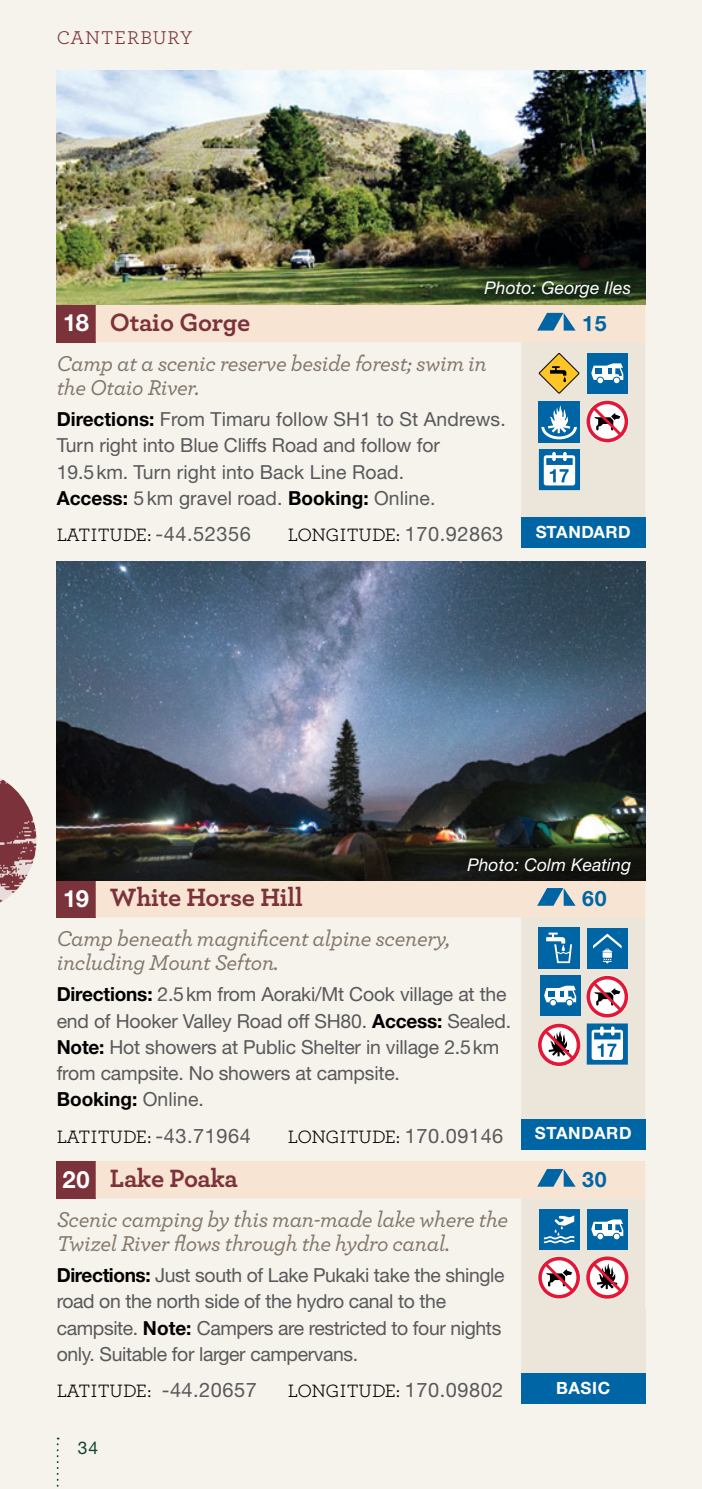
<style>
.page{position:relative;width:702px;height:1489px;background:#fff}
.page>*{position:absolute;margin:0;border:0;box-sizing:border-box;transform-origin:0 0}
.t1{font:700 26.25px "Archer";letter-spacing:-.01em;color:#7c323a}
.t2{font:italic 500 22.5px/23.8px "Archer";letter-spacing:-.015em;color:#81776a}
.t3{font:700 21.25px "Helvetica Neue LT Pro";color:#0065a4}
.t4{font:19.5px/26.2px "Helvetica Neue LT Pro";letter-spacing:-.01em;color:#58595b}
.t5{font:19.5px "Archer";letter-spacing:.045em;color:#7c323a}
.t6{font:18.75px "Archer";letter-spacing:-.015em;color:#000}
.t7{font:italic 17.5px "Helvetica Neue LT Pro";letter-spacing:.005em;color:#fff}
.t8{font:17.5px "Helvetica Neue LT Pro";color:#114432}
.t9{font:700 17px "Helvetica Neue LT Pro";letter-spacing:.03em;color:#fff}
.s1{font-family:"Helvetica Neue LT Pro";font-size:23.75px;color:#fff}
.s2{font-weight:700;color:#000}
.s3{font-family:"Helvetica Neue LT Pro";font-size:20px;color:#58595b}
</style>
<div class="page">
<div style="left:0;top:0;width:702px;height:1488px;background:#f6f2ec"></div>
<div style="left:57px;top:1160px;width:39px;height:38px;background:#7c323a"></div>
<svg style="left:96px;top:1161px;width:549px;height:212px"></svg>
<div style="left:521px;top:1373px;width:124px;height:30px;background:#0065a4"></div>
<div style="left:57px;top:880px;width:39px;height:37px;background:#7c323a"></div>
<img style="left:57px;top:561px;width:588px;height:319px">
<div style="left:456px;top:845px;width:186px;height:41px;background:#000;opacity:.75"></div>
<div style="left:57px;top:305px;width:39px;height:37px;background:#7c323a"></div>
<img style="left:57px;top:71px;width:588px;height:234px">
<div style="left:472px;top:269px;width:170px;height:41px;background:#000;opacity:.75"></div>
<svg style="left:96px;top:305px;width:549px;height:243px"></svg>
<svg style="left:96px;top:880px;width:549px;height:269px"></svg>
<svg style="left:57px;top:1437px;width:2px;height:52px"></svg>
<img style="left:0;top:778px;width:36px;height:124px">
<p class="t5" style="left:57px;top:24px;width:137px">CANTERBURY</p>
<p class="t7" style="left:484px;top:277px;width:148px">Photo: George Iles</p>
<h1 class="t1" style="left:63px;top:301px;width:188px"><span class="s1">18</span> Otaio Gorge</h1>
<p class="t3" style="left:582px;top:310px;width:26px">15</p>
<p class="t2" style="left:57px;top:350px;width:431px">Camp at a scenic reserve beside forest; swim in the Otaio River.</p>
<p class="t4" style="left:57px;top:405px;width:450px"><span class="s2">Directions:</span> From Timaru follow SH1 to St Andrews.<br>Turn right into Blue Cliffs Road and follow for 19.5km. Turn right into Back Line Road.<br><span class="s2">Access:</span> 5km gravel road. <span class="s2">Booking:</span> Online.</p>
<p class="t6" style="left:57px;top:522px;width:196px">LATITUDE: <span class="s3">-44.52356</span></p>
<p class="t6" style="left:288px;top:522px;width:217px">LONGITUDE: <span class="s3">170.92863</span></p>
<p class="t9" style="left:536px;top:521px;width:96px">STANDARD</p>
<p class="t7" style="left:467px;top:853px;width:165px">Photo: Colm Keating</p>
<h1 class="t1" style="left:63px;top:876px;width:241px"><span class="s1">19</span> White Horse Hill</h1>
<p class="t3" style="left:582px;top:885px;width:26px">60</p>
<p class="t2" style="left:57px;top:925px;width:395px">Camp beneath magnificent alpine scenery, including Mount Sefton.</p>
<p class="t4" style="left:57px;top:980px;width:456px"><span class="s2">Directions:</span> 2.5km from Aoraki/Mt Cook village at the end of Hooker Valley Road off SH80. <span class="s2">Access:</span> Sealed.<br><span class="s2">Note:</span> Hot showers at Public Shelter in village 2.5km from campsite. No showers at campsite.<br><span class="s2">Booking:</span> Online.</p>
<p class="t6" style="left:57px;top:1123px;width:196px">LATITUDE: <span class="s3">-43.71964</span></p>
<p class="t6" style="left:288px;top:1123px;width:217px">LONGITUDE: <span class="s3">170.09146</span></p>
<p class="t9" style="left:535px;top:1122px;width:98px">STANDARD</p>
<h1 class="t1" style="left:63px;top:1157px;width:177px"><span class="s1">20</span> Lake Poaka</h1>
<p class="t3" style="left:582px;top:1165px;width:26px">30</p>
<p class="t2" style="left:57px;top:1205px;width:453px">Scenic camping by this man-made lake where the<br>Twizel River flows through the hydro canal.</p>
<p class="t4" style="left:57px;top:1261px;width:449px"><span class="s2">Directions:</span> Just south of Lake Pukaki take the shingle road on the north side of the hydro canal to the campsite. <span class="s2">Note:</span> Campers are restricted to four nights only. Suitable for larger campervans.</p>
<p class="t6" style="left:57px;top:1377px;width:202px">LATITUDE: <span class="s3">-44.20657</span></p>
<p class="t6" style="left:288px;top:1377px;width:217px">LONGITUDE: <span class="s3">170.09802</span></p>
<p class="t9" style="left:556px;top:1377px;width:56px">BASIC</p>
<p class="t8" style="left:78px;top:1436px;width:22px">34</p>
</div>
